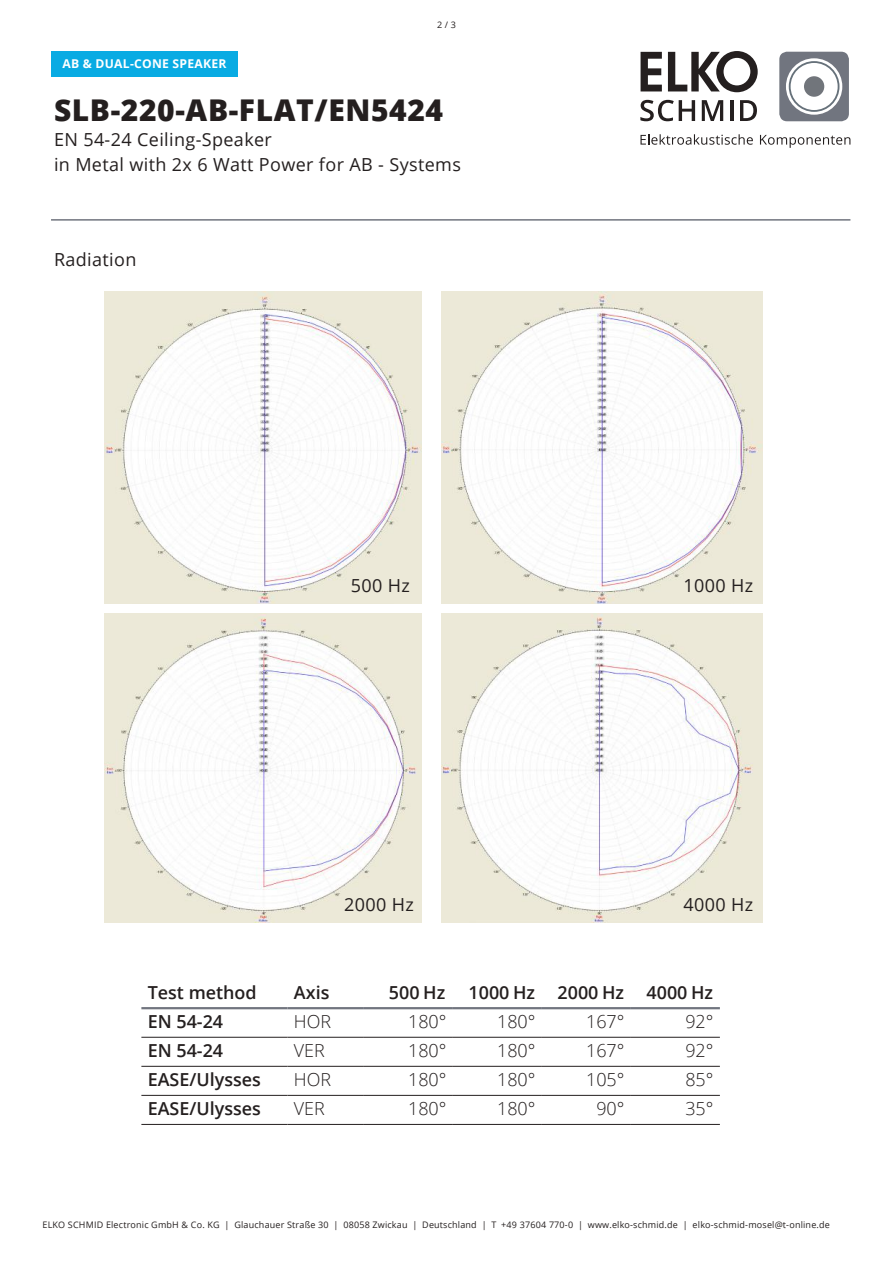
<style>
.page{position:relative;width:893px;height:1263px;background:#fff}
.page>*{position:absolute;margin:0;border:0;box-sizing:border-box;transform-origin:0 0}
.t1{font:800 30px "Open Sans";letter-spacing:.02em;color:#241f1f}
.t2{font:18px/24.6px "Open Sans";letter-spacing:.02em;color:#241f1f}
.t3{font:600 18px "Open Sans";color:#241f1f}
.t4{font:300 18px "Open Sans";color:#241f1f}
.t5{font:700 12.15px "Open Sans";letter-spacing:.02em;color:#fff}
.t6{font:9px "Open Sans";letter-spacing:.02em;color:#241f1f}
</style>
<div class="page">
<svg style="left:641px;top:51px;width:117px;height:41px"></svg>
<svg style="left:779px;top:52px;width:70px;height:69px"></svg>
<div style="left:804px;top:76px;width:20px;height:21px;background:#71757b;border-radius:50%"></div>
<svg style="left:640px;top:134px;width:113px;height:11px"></svg>
<svg style="left:760px;top:135px;width:90px;height:13px"></svg>
<svg style="left:640px;top:100px;width:55px;height:21px"></svg>
<svg style="left:702px;top:100px;width:21px;height:21px"></svg>
<hr style="left:730px;top:100px;width:3px;height:21px;background:#241f1f">
<svg style="left:740px;top:100px;width:17px;height:21px"></svg>
<hr style="left:51px;top:219px;width:799px;height:2px;background:#71757f">
<hr style="left:141px;top:1007px;width:147px;height:2px;background:#71757f">
<hr style="left:288px;top:1007px;width:76px;height:2px;background:#71757f">
<hr style="left:364px;top:1007px;width:89px;height:2px;background:#71757f">
<hr style="left:453px;top:1007px;width:89px;height:2px;background:#71757f">
<hr style="left:542px;top:1007px;width:89px;height:2px;background:#71757f">
<hr style="left:631px;top:1007px;width:89px;height:2px;background:#71757f">
<hr style="left:141px;top:1037px;width:147px;height:1px;background:#241f1f">
<hr style="left:288px;top:1037px;width:76px;height:1px;background:#241f1f">
<hr style="left:364px;top:1037px;width:89px;height:1px;background:#241f1f">
<hr style="left:453px;top:1037px;width:89px;height:1px;background:#241f1f">
<hr style="left:542px;top:1037px;width:89px;height:1px;background:#241f1f">
<hr style="left:631px;top:1037px;width:89px;height:1px;background:#241f1f">
<hr style="left:141px;top:1066px;width:147px;height:1px;background:#241f1f">
<hr style="left:288px;top:1066px;width:76px;height:1px;background:#241f1f">
<hr style="left:364px;top:1066px;width:89px;height:1px;background:#241f1f">
<hr style="left:453px;top:1066px;width:89px;height:1px;background:#241f1f">
<hr style="left:542px;top:1066px;width:89px;height:1px;background:#241f1f">
<hr style="left:631px;top:1066px;width:89px;height:1px;background:#241f1f">
<hr style="left:141px;top:1095px;width:147px;height:1px;background:#241f1f">
<hr style="left:288px;top:1095px;width:76px;height:1px;background:#241f1f">
<hr style="left:364px;top:1095px;width:89px;height:1px;background:#241f1f">
<hr style="left:453px;top:1095px;width:89px;height:1px;background:#241f1f">
<hr style="left:542px;top:1095px;width:89px;height:1px;background:#241f1f">
<hr style="left:631px;top:1095px;width:89px;height:1px;background:#241f1f">
<hr style="left:141px;top:1124px;width:147px;height:1px;background:#241f1f">
<hr style="left:288px;top:1124px;width:76px;height:1px;background:#241f1f">
<hr style="left:364px;top:1124px;width:89px;height:1px;background:#241f1f">
<hr style="left:453px;top:1124px;width:89px;height:1px;background:#241f1f">
<hr style="left:542px;top:1124px;width:89px;height:1px;background:#241f1f">
<hr style="left:631px;top:1124px;width:89px;height:1px;background:#241f1f">
<img style="left:442px;top:292px;width:321px;height:312px">
<img style="left:105px;top:613px;width:317px;height:309px">
<img style="left:442px;top:613px;width:321px;height:309px">
<img style="left:105px;top:292px;width:317px;height:312px">
<div style="left:51px;top:51px;width:186px;height:26px;background:#09abe3"></div>
<h3 class="t5" style="left:62px;top:55px;width:166px">AB &amp; DUAL-CONE SPEAKER</h3>
<p class="t6" style="left:437px;top:19px;width:20px">2 / 3</p>
<h1 class="t1" style="left:54px;top:88px;width:391px">SLB-220-AB-FLAT/EN5424</h1>
<h2 class="t2" style="left:54px;top:127px;width:408px">EN 54-24 Ceiling-Speaker<br>in Metal with 2x 6 Watt Power for AB - Systems</h2>
<h2 class="t2" style="left:54px;top:246px;width:84px">Radiation</h2>
<h2 class="t2" style="left:351px;top:572px;width:61px">500 Hz</h2>
<h2 class="t2" style="left:683px;top:572px;width:71px">1000 Hz</h2>
<h2 class="t2" style="left:344px;top:892px;width:71px">2000 Hz</h2>
<h2 class="t2" style="left:683px;top:892px;width:71px">4000 Hz</h2>
<h2 class="t3" style="left:148px;top:980px;width:111px">Test method</h2>
<h2 class="t3" style="left:294px;top:980px;width:37px">Axis</h2>
<h2 class="t3" style="left:389px;top:980px;width:58px">500 Hz</h2>
<h2 class="t3" style="left:469px;top:980px;width:246px">1000 Hz 2000 Hz 4000 Hz</h2>
<h2 class="t3" style="left:148px;top:1009px;width:77px">EN 54-24</h2>
<h2 class="t4" style="left:294px;top:1009px;width:39px">HOR</h2>
<h2 class="t4" style="left:408px;top:1009px;width:40px">180°</h2>
<h2 class="t4" style="left:497px;top:1009px;width:40px">180°</h2>
<h2 class="t4" style="left:586px;top:1009px;width:40px">167°</h2>
<h2 class="t4" style="left:685px;top:1009px;width:30px">92°</h2>
<h2 class="t3" style="left:148px;top:1038px;width:77px">EN 54-24</h2>
<h2 class="t4" style="left:294px;top:1038px;width:32px">VER</h2>
<h2 class="t4" style="left:408px;top:1038px;width:40px">180°</h2>
<h2 class="t4" style="left:497px;top:1038px;width:40px">180°</h2>
<h2 class="t4" style="left:586px;top:1038px;width:40px">167°</h2>
<h2 class="t4" style="left:685px;top:1038px;width:30px">92°</h2>
<h2 class="t3" style="left:148px;top:1067px;width:115px">EASE/Ulysses</h2>
<h2 class="t4" style="left:294px;top:1067px;width:39px">HOR</h2>
<h2 class="t4" style="left:408px;top:1067px;width:40px">180°</h2>
<h2 class="t4" style="left:497px;top:1067px;width:40px">180°</h2>
<h2 class="t4" style="left:586px;top:1067px;width:40px">105°</h2>
<h2 class="t4" style="left:685px;top:1067px;width:30px">85°</h2>
<h2 class="t3" style="left:148px;top:1096px;width:115px">EASE/Ulysses</h2>
<h2 class="t4" style="left:294px;top:1096px;width:32px">VER</h2>
<h2 class="t4" style="left:408px;top:1096px;width:40px">180°</h2>
<h2 class="t4" style="left:497px;top:1096px;width:40px">180°</h2>
<h2 class="t4" style="left:596px;top:1096px;width:30px">90°</h2>
<h2 class="t4" style="left:685px;top:1096px;width:30px">35°</h2>
<p class="t6" style="left:42px;top:1219px;width:789px">ELKO SCHMID Electronic GmbH &amp; Co. KG | Glauchauer Straße 30 | 08058 Zwickau | Deutschland | T +49 37604 770-0 | www.elko-schmid.de | elko-schmid-mosel@t-online.de</p>
</div>
